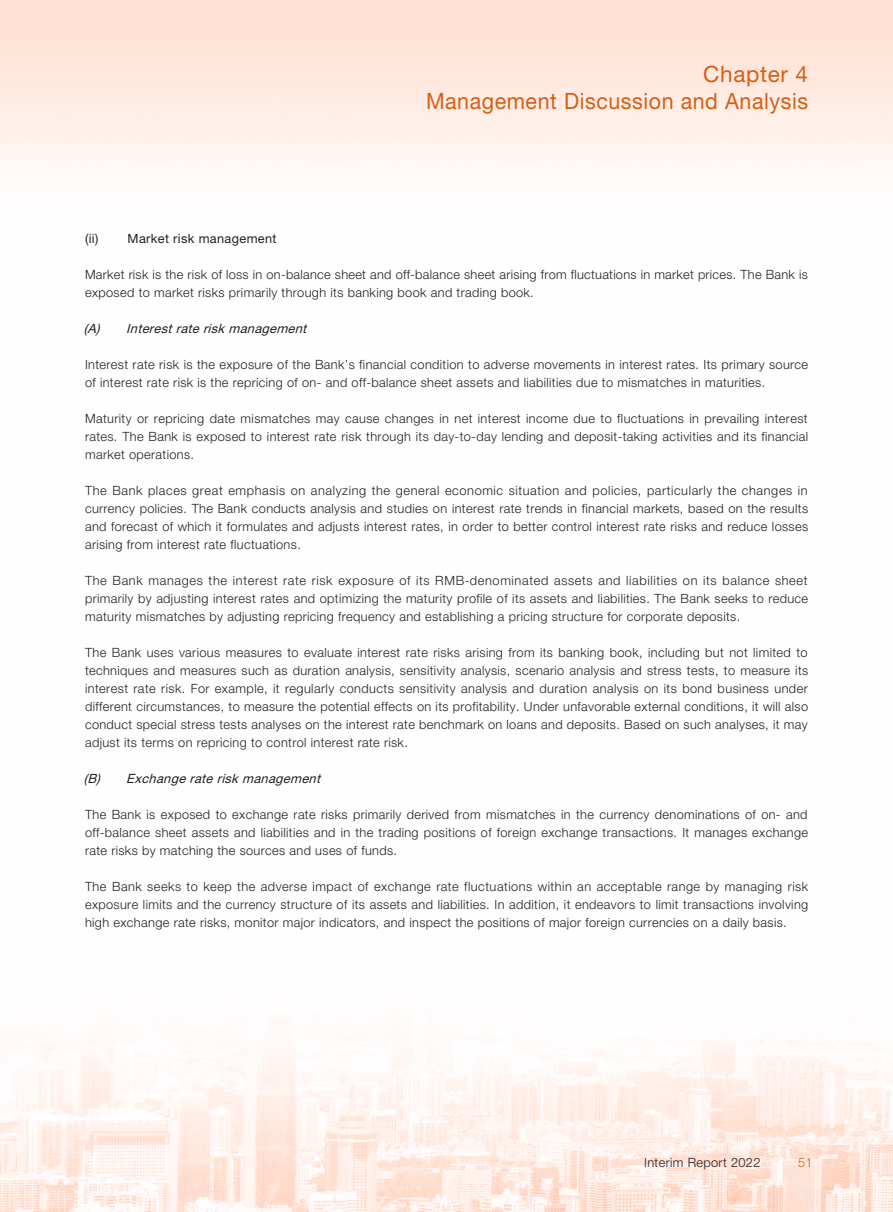
<style>
.page{position:relative;width:893px;height:1212px;background:#fff}
.page>*{position:absolute;margin:0;border:0;box-sizing:border-box;transform-origin:0 0}
.t1{font:22.5px/27px "Helvetica Neue LT Std";letter-spacing:.03em;color:#d75d14;text-align:right}
.t2{font:300 12.75px/18px "Helvetica Neue LT Std";letter-spacing:.03em;color:#231f20;text-align:justify}
.t3{font:italic 12.75px "Helvetica Neue LT Std";color:#231f20}
.t4{font:12.75px "Helvetica Neue LT Std";letter-spacing:.03em;color:#231f20}
.t5{font:300 12.75px "Helvetica Neue LT Std";color:#d75d14}
</style>
<div class="page">
<img style="left:0;top:0;width:893px;height:1212px">
<h1 class="t1" style="left:426px;top:61px;width:384px">Chapter 4<br>Management Discussion and Analysis</h1>
<p class="t4" style="left:85px;top:231px;width:15px">(ii)</p>
<p class="t4" style="left:128px;top:231px;width:150px">Market risk management</p>
<p class="t2" style="left:85px;top:265px;width:724px">Market risk is the risk of loss in on-balance sheet and off-balance sheet arising from fluctuations in market prices. The Bank is exposed to market risks primarily through its banking book and trading book.</p>
<p class="t3" style="left:84px;top:321px;width:228px">(A) Interestrate risk management</p>
<p class="t2" style="left:85px;top:355px;width:725px">Interest rate risk is the exposure of the Bank’s financial condition to adverse movements in interest rates. Its primary source of interest rate risk is the repricing of on- and off-balance sheet assets and liabilities due to mismatches in maturities.</p>
<p class="t2" style="left:85px;top:409px;width:725px">Maturity or repricing date mismatches may cause changes in net interest income due to fluctuations in prevailing interest rates. The Bank is exposed to interest rate risk through its day-to-day lending and deposit-taking activities and its financial market operations.</p>
<p class="t2" style="left:85px;top:481px;width:725px">The Bank places great emphasis on analyzing the general economic situation and policies, particularly the changes in currency policies. The Bank conducts analysis and studies on interest rate trends in financial markets, based on the results and forecast of which it formulates and adjusts interest rates, in order to better control interest rate risks and reduce losses arising from interest rate fluctuations.</p>
<p class="t2" style="left:85px;top:571px;width:725px">The Bank manages the interest rate risk exposure of its RMB-denominated assets and liabilities on its balance sheet primarily by adjusting interest rates and optimizing the maturity profile of its assets and liabilities. The Bank seeks to reduce maturity mismatches by adjusting repricing frequency and establishing a pricing structure for corporate deposits.</p>
<p class="t2" style="left:85px;top:643px;width:725px">The Bank uses various measures to evaluate interest rate risks arising from its banking book, including but not limited to techniques and measures such as duration analysis, sensitivity analysis, scenario analysis and stress tests, to measure its interest rate risk. For example, it regularly conducts sensitivity analysis and duration analysis on its bond business under different circumstances, to measure the potential effects on its profitability. Under unfavorable external conditions, it will also conduct special stress tests analyses on the interest rate benchmark on loans and deposits. Based on such analyses, it may adjust its terms on repricing to control interest rate risk.</p>
<p class="t3" style="left:84px;top:771px;width:242px">(B) Exchange rate risk management</p>
<p class="t2" style="left:85px;top:805px;width:725px">The Bank is exposed to exchange rate risks primarily derived from mismatches in the currency denominations of on- and off-balance sheet assets and liabilities and in the trading positions of foreign exchange transactions. It manages exchange rate risks by matching the sources and uses of funds.</p>
<p class="t2" style="left:85px;top:877px;width:725px">The Bank seeks to keep the adverse impact of exchange rate fluctuations within an acceptable range by managing risk exposure limits and the currency structure of its assets and liabilities. In addition, it endeavors to limit transactions involving high exchange rate risks, monitor major indicators, and inspect the positions of major foreign currencies on a daily basis.</p>
<p class="t2" style="left:644px;top:1153px;width:118px">Interim Report 2022</p>
<p class="t5" style="left:798px;top:1155px;width:16px">51</p>
</div>
